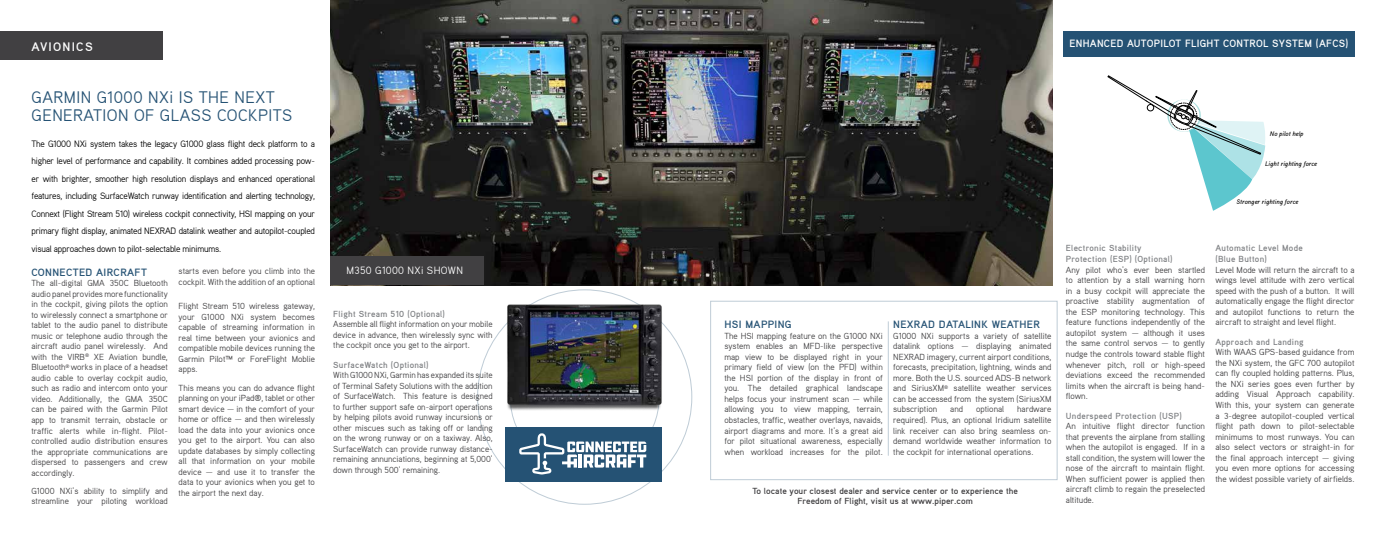
<style>
.page{position:relative;width:1386px;height:536px;background:#fff}
.page>*{position:absolute;margin:0;border:0;box-sizing:border-box;transform-origin:0 0}
.t1{font:16.62px/18.4px "Aaux";letter-spacing:.03em;color:#255274}
.t2{font:700 12.25px "Aaux";letter-spacing:.1em;color:#fff}
.t3{font:700 10.5px "Aaux";letter-spacing:.03em;color:#255274}
.t4{font:700 10.5px "Aaux";letter-spacing:.03em;color:#fff}
.t5{font:10.5px "Aaux";letter-spacing:.03em;color:#fff}
.t6{font:9.19px/17.5px "Aaux";letter-spacing:-.02em;color:#000;text-align:justify}
.t7{font:8.75px/10.5px "Aaux";color:#414042;text-align:justify}
.t8{font:700 8.75px/11.6px "Aaux";letter-spacing:.03em;color:#808285}
.t9{font:700 8.75px/10.5px "Aaux";color:#414042;text-align:center}
.t10{font:italic 500 6.65px "Aaux";color:#000}
</style>
<div class="page">
<img style="left:331px;top:0;width:721px;height:285px">
<div style="left:505px;top:427px;width:157px;height:54px;background:#255274"></div>
<div style="left:0;top:32px;width:163px;height:28px;background:#414042"></div>
<div style="left:331px;top:256px;width:153px;height:29px;background:#414042"></div>
<svg style="left:519px;top:433px;width:127px;height:41px"></svg>
<img style="left:500px;top:297px;width:167px;height:120px">
<div style="left:1063px;top:32px;width:291px;height:25px;background:#255274"></div>
<hr style="left:888px;top:321px;width:1px;height:134px;background:#255274">
<svg style="left:1108px;top:75px;width:157px;height:136px"></svg>
<div style="left:1147px;top:104px;width:7px;height:7px;border:1px solid #000;border-radius:50%"></div>
<h2 class="t2" style="left:32px;top:39px;width:63px">AVIONICS</h2>
<h1 class="t1" style="left:32px;top:87px;width:262px">GARMIN G1000 NXi IS THE NEXT<br>GENERATION OF GLASS COCKPITS</h1>
<p class="t6" style="left:32px;top:134px;width:285px">The G1000 NXi system takes the legacy G1000 glass flight deck platform to a higher level of performance and capability. It combines added processing pow&shy;er with brighter, smoother high resolution displays and enhanced operational features, including SurfaceWatch runway identification and alerting technology, Connext (Flight Stream 510) wireless cockpit connectivity, HSI mapping on your primary flight display, animated NEXRAD datalink weather and autopilot-coupled visual approaches down to pilot-selectable minimums.</p>
<p class="t3" style="left:32px;top:265px;width:117px">CONNECTED AIRCRAFT</p>
<p class="t7" style="left:31px;top:278px;width:138px">The all-digital GMA 350C Bluetooth audio panel provides more functionality in the cockpit, giving pilots the option to wirelessly connect a smartphone or tablet to the audio panel to distribute music or telephone audio through the aircraft audio panel wirelessly. And with the VIRB<sup>®</sup> XE Aviation bundle, Bluetooth<sup>®</sup> works in place of a headset audio cable to overlay cockpit audio, such as radio and intercom onto your video. Additionally, the GMA 350C can be paired with the Garmin Pilot app to transmit terrain, obstacle or traffic alerts while in-flight. Pilot&shy;controlled audio distribution ensures the appropriate communications are dispersed to passengers and crew accordingly.</p>
<p class="t7" style="left:31px;top:485px;width:138px">G1000 NXi’s ability to simplify and streamline your piloting workload</p>
<p class="t7" style="left:179px;top:265px;width:138px">starts even before you climb into the cockpit. With the addition of an optional</p>
<p class="t7" style="left:179px;top:300px;width:138px">Flight Stream 510 wireless gateway, your G1000 NXi system becomes capable of streaming information in real time between your avionics and compatible mobile devices running the Garmin Pilot™ or ForeFlight Moblie apps.</p>
<p class="t7" style="left:179px;top:382px;width:138px">This means you can do advance flight planning on your iPad®, tablet or other smart device — in the comfort of your home or office — and then wirelessly load the data into your avionics once you get to the airport. You can also update databases by simply collecting all that information on your mobile device — and use it to transfer the data to your avionics when you get to the airport the next day.</p>
<p class="t5" style="left:346px;top:264px;width:118px">M350 G1000 NXi SHOWN</p>
<p class="t8" style="left:333px;top:307px;width:113px">Flight Stream 510 (Optional)</p>
<p class="t7" style="left:333px;top:318px;width:161px">Assemble all flight information on your mobile device in advance, then wirelessly sync with the cockpit once you get to the airport.</p>
<p class="t8" style="left:333px;top:358px;width:97px">SurfaceWatch (Optional)</p>
<p class="t7" style="left:333px;top:369px;width:161px">With G1000 NXi, Garmin has expanded its suite of Terminal Safety Solutions with the addition of SurfaceWatch. This feature is designed to further support safe on-airport operations by helping pilots avoid runway incursions or other miscues such as taking off or landing on the wrong runway or on a taxiway. Also, SurfaceWatch can provide runway distance&shy;remaining annunciations, beginning at 5,000’ down through 500’ remaining.</p>
<p class="t4" style="left:1069px;top:37px;width:281px">ENHANCED AUTOPILOT FLIGHT CONTROL SYSTEM (AFCS)</p>
<p class="t10" style="left:1270px;top:129px;width:35px">No pilot help</p>
<p class="t10" style="left:1265px;top:160px;width:53px">Light righting force</p>
<p class="t10" style="left:1237px;top:197px;width:63px">Stronger righting force</p>
<p class="t3" style="left:724px;top:318px;width:69px">HSI MAPPING</p>
<p class="t7" style="left:724px;top:330px;width:160px">The HSI mapping feature on the G1000 NXi system enables an MFD-like perspective map view to be displayed right in your primary field of view (on the PFD) within the HSI portion of the display in front of you. The detailed graphical landscape helps focus your instrument scan — while allowing you to view mapping, terrain, obstacles, traffic, weather overlays, navaids, airport diagrams and more. It’s a great aid for pilot situational awareness, especially when workload increases for the pilot.</p>
<p class="t3" style="left:893px;top:318px;width:148px">NEXRAD DATALINK WEATHER</p>
<p class="t7" style="left:893px;top:330px;width:160px">G1000 NXi supports a variety of satellite datalink options — displaying animated NEXRAD imagery, current airport conditions, forecasts, precipitation, lightning, winds and more. Both the U.S. sourced ADS-B network and SiriusXM<sup>®</sup> satellite weather services can be accessed from the system (SiriusXM subscription</p>
<p class="t7" style="left:950px;top:404px;width:14px">and</p>
<p class="t7" style="left:976px;top:404px;width:29px">optional</p>
<p class="t7" style="left:893px;top:404px;width:160px;text-indent:124px">hardware required). Plus, an optional Iridium satellite link receiver can also bring seamless on&shy;demand worldwide weather information to the cockpit for international operations.</p>
<p class="t9" style="left:752px;top:485px;width:267px">To locate your closest dealer and service center or to experience the<br>Freedom of Flight, visit us at www.piper.com</p>
<p class="t8" style="left:1066px;top:241px;width:108px">Electronic Stability<br>Protection (ESP) (Optional)</p>
<p class="t7" style="left:1066px;top:264px;width:141px">Any pilot who’s ever been startled to attention by a stall warning horn in a busy cockpit will appreciate the proactive stability augmentation of the ESP monitoring technology. This feature functions independently of the autopilot system — although it uses the same control servos — to gently nudge the controls toward stable flight whenever pitch, roll or high-speed deviations exceed the recommended limits when the aircraft is being hand&shy;flown.</p>
<p class="t8" style="left:1066px;top:409px;width:118px">Underspeed Protection (USP)</p>
<p class="t7" style="left:1066px;top:420px;width:141px">An intuitive flight director function that prevents the airplane from stalling when the autopilot is engaged. If in a stall condition, the system will lower the nose of the aircraft to maintain flight.<br>When sufficient power is applied then aircraft climb to regain the preselected altitude.</p>
<p class="t8" style="left:1215px;top:241px;width:89px">Automatic Level Mode (Blue Button)</p>
<p class="t7" style="left:1215px;top:264px;width:141px">Level Mode will return the aircraft to a wings level attitude with zero vertical speed with the push of a button. It will automatically engage the flight director and autopilot functions to return the aircraft to straight and level flight.</p>
<p class="t8" style="left:1215px;top:335px;width:90px">Approach and Landing</p>
<p class="t7" style="left:1215px;top:347px;width:141px">With WAAS GPS-based guidance from the NXi system, the GFC 700 autopilot can fly coupled holding patterns. Plus, the NXi series goes even further by adding Visual Approach capability.<br>With this, your system can generate a 3-degree autopilot-coupled vertical flight path down to pilot-selectable minimums to most runways. You can also select vectors or straight-in for the final approach intercept — giving you even more options for accessing the widest possible variety of airfields.</p>
</div>
